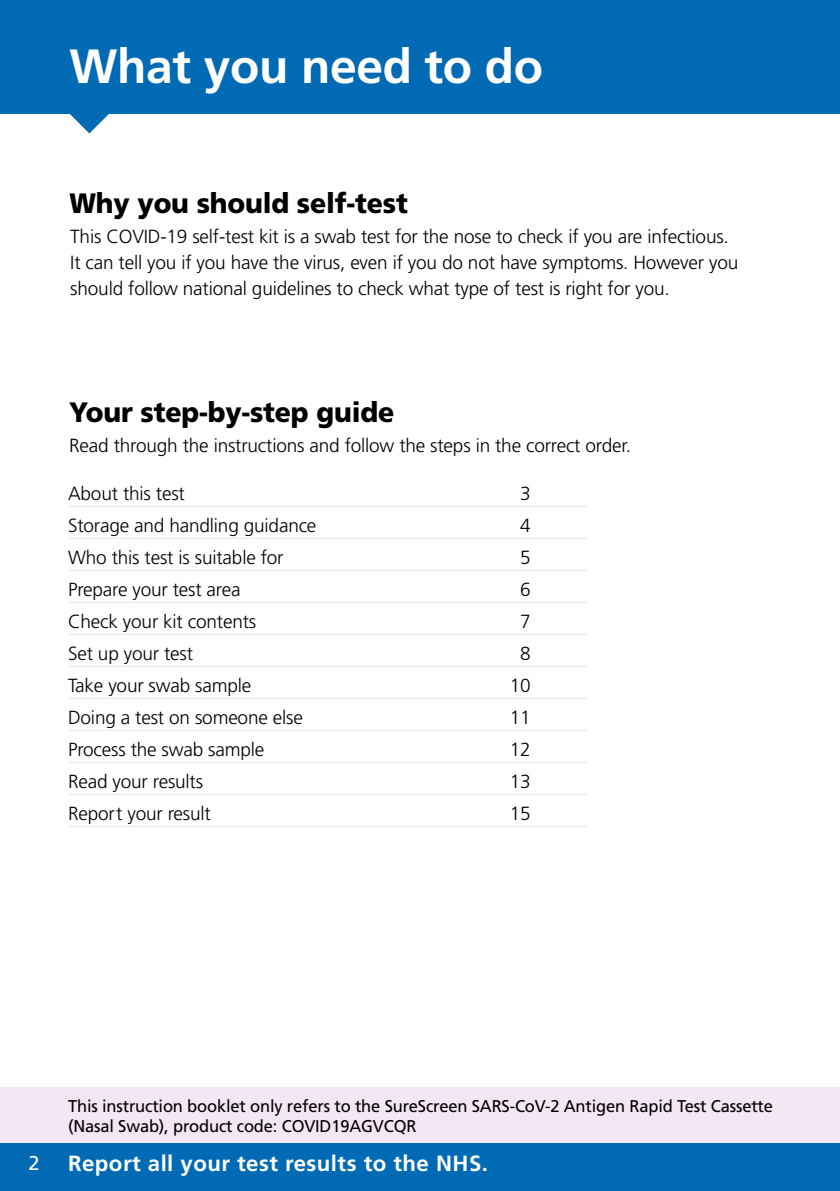
<style>
.page{position:relative;width:840px;height:1191px;background:#fff}
.page>*{position:absolute;margin:0;border:0;box-sizing:border-box;transform-origin:0 0}
.H2_Stages_Top_of_Bar{font:700 48px "Frutiger LT Std";letter-spacing:-.01em;color:#fff}
.H3_Heading_Section_b{font:900 28px "Frutiger LT Std";letter-spacing:-.005em;color:#000;scale:.95 1}
.t1{font:700 22px "Frutiger LT Std";letter-spacing:.02em;color:#fff}
.t2{font:20px "Frutiger LT Std";color:#fff}
.P_01_Body_Text_Locke{font:300 19px/26px "Frutiger LT Std";letter-spacing:-.01em;color:#000}
.TOC_body_text{font:300 19px "Frutiger LT Std";letter-spacing:-.01em;color:#000}
.t3{font:17px/20px "Frutiger LT Std";letter-spacing:-.01em;color:#000}
</style>
<div class="page">
<div style="left:0;top:0;width:839px;height:113px;background:#006ab4"></div>
<svg style="left:69px;top:113px;width:40px;height:20px"></svg>
<div style="left:0;top:1087px;width:839px;height:55px;background:#f4e7f3"></div>
<div style="left:0;top:1142px;width:839px;height:49px;background:#006ab4"></div>
<hr style="left:68px;top:506px;width:519px;height:1px;background:#e9e9e9">
<hr style="left:68px;top:538px;width:519px;height:1px;background:#e9e9e9">
<hr style="left:68px;top:570px;width:519px;height:1px;background:#e9e9e9">
<hr style="left:68px;top:602px;width:519px;height:1px;background:#e9e9e9">
<hr style="left:68px;top:634px;width:519px;height:1px;background:#e9e9e9">
<hr style="left:68px;top:666px;width:519px;height:1px;background:#e9e9e9">
<hr style="left:68px;top:698px;width:519px;height:1px;background:#e9e9e9">
<hr style="left:68px;top:730px;width:519px;height:1px;background:#e9e9e9">
<hr style="left:68px;top:762px;width:519px;height:1px;background:#e9e9e9">
<hr style="left:68px;top:794px;width:519px;height:1px;background:#e9e9e9">
<hr style="left:68px;top:826px;width:519px;height:1px;background:#e9e9e9">
<p class="H2_Stages_Top_of_Bar" style="left:69px;top:38px;width:475px">What you need to do</p>
<p class="H3_Heading_Section_b" style="left:69px;top:187px;width:357px">Why you should self-test</p>
<p class="P_01_Body_Text_Locke" style="left:70px;top:224px;width:669px">This COVID-19 self-test kit is a swab test for the nose to check if you are infectious.<br>It can tell you if you have the virus, even if you do not have symptoms. However you should follow national guidelines to check what type of test is right for you.</p>
<p class="H3_Heading_Section_b" style="left:69px;top:395px;width:343px">Your step-by-step guide</p>
<p class="P_01_Body_Text_Locke" style="left:69px;top:432px;width:563px">Read through the instructions and follow the steps in the correct order.</p>
<p class="TOC_body_text" style="left:68px;top:483px;width:118px">About this test</p>
<p class="TOC_body_text" style="left:519px;top:483px;width:12px">3</p>
<p class="P_01_Body_Text_Locke" style="left:68px;top:513px;width:250px">Storage and handling guidance</p>
<p class="P_01_Body_Text_Locke" style="left:519px;top:513px;width:12px">4</p>
<p class="P_01_Body_Text_Locke" style="left:68px;top:545px;width:217px">Who this test is suitable for</p>
<p class="P_01_Body_Text_Locke" style="left:519px;top:545px;width:12px">5</p>
<p class="P_01_Body_Text_Locke" style="left:68px;top:577px;width:174px">Prepare your test area</p>
<p class="P_01_Body_Text_Locke" style="left:519px;top:577px;width:12px">6</p>
<p class="P_01_Body_Text_Locke" style="left:68px;top:609px;width:189px">Check your kit contents</p>
<p class="P_01_Body_Text_Locke" style="left:519px;top:609px;width:12px">7</p>
<p class="P_01_Body_Text_Locke" style="left:68px;top:641px;width:126px">Set up your test</p>
<p class="P_01_Body_Text_Locke" style="left:519px;top:641px;width:12px">8</p>
<p class="P_01_Body_Text_Locke" style="left:68px;top:673px;width:185px">Take your swab sample</p>
<p class="P_01_Body_Text_Locke" style="left:509px;top:673px;width:22px">10</p>
<p class="P_01_Body_Text_Locke" style="left:68px;top:705px;width:236px">Doing a test on someone else</p>
<p class="P_01_Body_Text_Locke" style="left:509px;top:705px;width:22px">11</p>
<p class="P_01_Body_Text_Locke" style="left:68px;top:737px;width:198px">Process the swab sample</p>
<p class="P_01_Body_Text_Locke" style="left:509px;top:737px;width:22px">12</p>
<p class="P_01_Body_Text_Locke" style="left:68px;top:769px;width:136px">Read your results</p>
<p class="P_01_Body_Text_Locke" style="left:509px;top:769px;width:22px">13</p>
<p class="P_01_Body_Text_Locke" style="left:68px;top:801px;width:144px">Report your result</p>
<p class="P_01_Body_Text_Locke" style="left:509px;top:801px;width:22px">15</p>
<p class="t3" style="left:68px;top:1095px;width:706px">This instruction booklet only refers to the SureScreen SARS-CoV-2 Antigen Rapid Test Cassette (Nasal Swab), product code: COVID19AGVCQR</p>
<p class="t2" style="left:28px;top:1151px;width:13px">2</p>
<p class="t1" style="left:68px;top:1150px;width:421px">Report all your test results to the NHS.</p>
</div>
